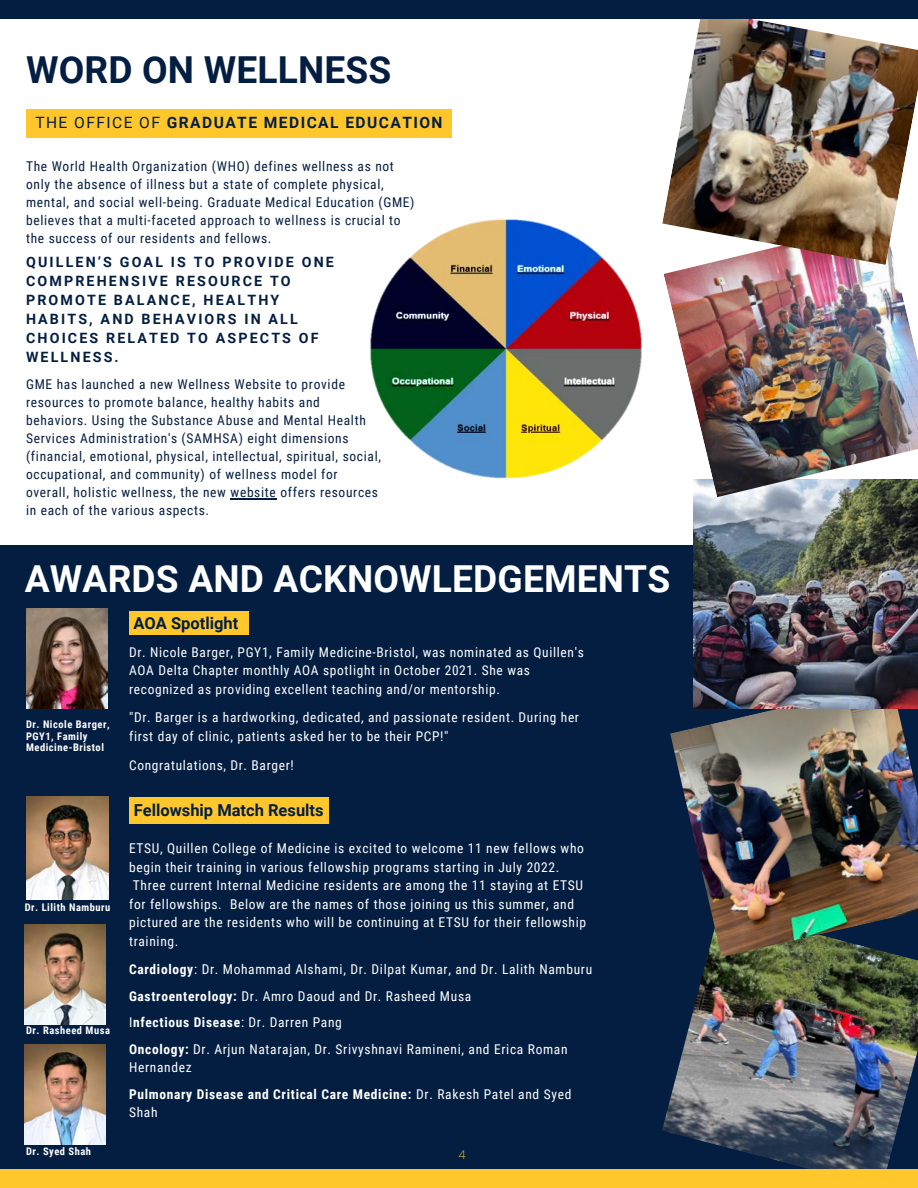
<style>
.page{position:relative;width:918px;height:1188px;background:#fff}
.page>*{position:absolute;margin:0;border:0;box-sizing:border-box;transform-origin:0 0}
.t1{font:700 37.2px "Roboto";letter-spacing:.005em;color:#fff}
.t2{font:700 37.2px "Roboto";letter-spacing:.005em;color:#041e42}
.t3{font:700 16.5px "Roboto";color:#041e42}
.t4{font:700 15.6px "Roboto";letter-spacing:.095em;color:#041e42}
.t5{font:15.6px "Roboto";letter-spacing:.25em;color:#041e42}
.t6{font:700 14.25px/19.2px "Roboto";letter-spacing:.15em;color:#041e42}
.t7{font:13.5px/18.5px "Roboto Condensed";letter-spacing:.05em;color:#fff}
.t8{font:13.5px/18px "Roboto Condensed";letter-spacing:.05em;color:#041e42}
.t9{font:700 13.5px/18.5px "Roboto Condensed";letter-spacing:.05em;color:#fff}
.t10{font:300 12px "Open Sans";color:#ffc72c}
.t11{font:700 10.5px/11.4px "Roboto Condensed";letter-spacing:.05em;color:#fff}
.s1{font-weight:400}
.s2{font-weight:700}
</style>
<div class="page">
<div style="left:0;top:545px;width:918px;height:625px;background:#041e42"></div>
<img style="left:662px;top:957px;width:256px;height:212px">
<img style="left:670px;top:709px;width:248px;height:248px">
<img style="left:693px;top:497px;width:225px;height:212px">
<img style="left:664px;top:265px;width:254px;height:232px">
<img style="left:662px;top:19px;width:256px;height:246px">
<div style="left:0;top:0;width:918px;height:19px;background:#041e42"></div>
<div style="left:0;top:1169px;width:918px;height:19px;background:#ffc72c"></div>
<div style="left:26px;top:109px;width:425px;height:29px;background:#ffc72c"></div>
<img style="left:370px;top:219px;width:272px;height:260px">
<img style="left:26px;top:608px;width:81px;height:100px">
<div style="left:129px;top:611px;width:119px;height:24px;background:#ffc72c"></div>
<div style="left:129px;top:797px;width:199px;height:27px;background:#ffc72c"></div>
<img style="left:26px;top:797px;width:82px;height:102px">
<img style="left:25px;top:924px;width:81px;height:101px">
<hr style="left:231px;top:498px;width:46px;height:1px;background:#041e42">
<img style="left:25px;top:1045px;width:81px;height:100px">
<p class="t2" style="left:26px;top:44px;width:367px">WORD ON WELLNESS</p>
<p class="t5" style="left:118px;top:106px;width:158px">BY BRAYN RICE</p>
<p class="t4" style="left:35px;top:112px;width:409px"><span class="s1">THE OFFICE OF</span> GRADUATE MEDICAL EDUCATION</p>
<p class="t8" style="left:26px;top:157px;width:390px">The World Health Organization (WHO) defines wellness as not only the absence of illness but a state of complete physical, mental, and social well-being. Graduate Medical Education (GME) believes that a multi-faceted approach to wellness is crucial to the success of our residents and fellows.</p>
<p class="t6" style="left:26px;top:252px;width:309px">QUILLEN’S GOAL IS TO PROVIDE ONE<br>COMPREHENSIVE RESOURCE TO<br>PROMOTE BALANCE, HEALTHY<br>HABITS, AND BEHAVIORS IN ALL<br>CHOICES RELATED TO ASPECTS OF<br>WELLNESS.</p>
<p class="t8" style="left:26px;top:376px;width:357px">GME has launched a new Wellness Website to provide resources to promote balance, healthy habits and behaviors. Using the Substance Abuse and Mental Health Services Administration's (SAMHSA) eight dimensions (financial, emotional, physical, intellectual, spiritual, social, occupational, and community) of wellness model for overall, holistic wellness, the new website offers resources in each of the various aspects.</p>
<p class="t1" style="left:25px;top:553px;width:647px">AWARDS AND ACKNOWLEDGEMENTS</p>
<p class="t11" style="left:26px;top:719px;width:85px">Dr. Nicole Barger,</p>
<p class="t11" style="left:26px;top:730px;width:79px">PGY1, Family<br>Medicine-Bristol</p>
<p class="t11" style="left:25px;top:901px;width:87px">Dr. Lilith Namburu</p>
<p class="t11" style="left:26px;top:1025px;width:85px">Dr. Rasheed Musa</p>
<p class="t11" style="left:26px;top:1145px;width:67px">Dr. Syed Shah</p>
<p class="t3" style="left:133px;top:611px;width:106px">AOA Spotlight</p>
<p class="t7" style="left:129px;top:643px;width:456px">Dr. Nicole Barger, PGY1, Family Medicine-Bristol, was nominated as Quillen's<br>AOA Delta Chapter monthly AOA spotlight in October 2021. She was recognized as providing excellent teaching and/or mentorship.</p>
<p class="t7" style="left:129px;top:709px;width:451px">"Dr. Barger is a hardworking, dedicated, and passionate resident. During her first day of clinic, patients asked her to be their PCP!"</p>
<p class="t7" style="left:129px;top:756px;width:166px">Congratulations, Dr. Barger!</p>
<p class="t3" style="left:134px;top:798px;width:191px">Fellowship Match Results</p>
<p class="t7" style="left:129px;top:839px;width:459px">ETSU, Quillen College of Medicine is excited to welcome 11 new fellows who begin their training in various fellowship programs starting in July 2022.<br>Three current Internal Medicine residents are among the 11 staying at ETSU for fellowships. Below are the names of those joining us this summer, and pictured are the residents who will be continuing at ETSU for their fellowship training.</p>
<p class="t7" style="left:129px;top:960px;width:465px"><span class="s2">Cardiology</span>: Dr. Mohammad Alshami, Dr. Dilpat Kumar, and Dr. Lalith Namburu</p>
<p class="t7" style="left:129px;top:987px;width:344px"><span class="s2">Gastroenterology:</span> Dr. Amro Daoud and Dr. Rasheed Musa</p>
<p class="t9" style="left:129px;top:1013px;width:214px"><span class="s1">I</span>nfectious Disease<span class="s1">: Dr. Darren Pang</span></p>
<p class="t7" style="left:129px;top:1040px;width:440px"><span class="s2">Oncology:</span> Dr. Arjun Natarajan, Dr. Srivyshnavi Ramineni, and Erica Roman<br>Hernandez</p>
<p class="t9" style="left:129px;top:1085px;width:444px">Pulmonary Disease and Critical Care Medicine: <span class="s1">Dr. Rakesh Patel and Syed<br>Shah</span></p>
<p class="t10" style="left:459px;top:1146px;width:8px">4</p>
</div>
